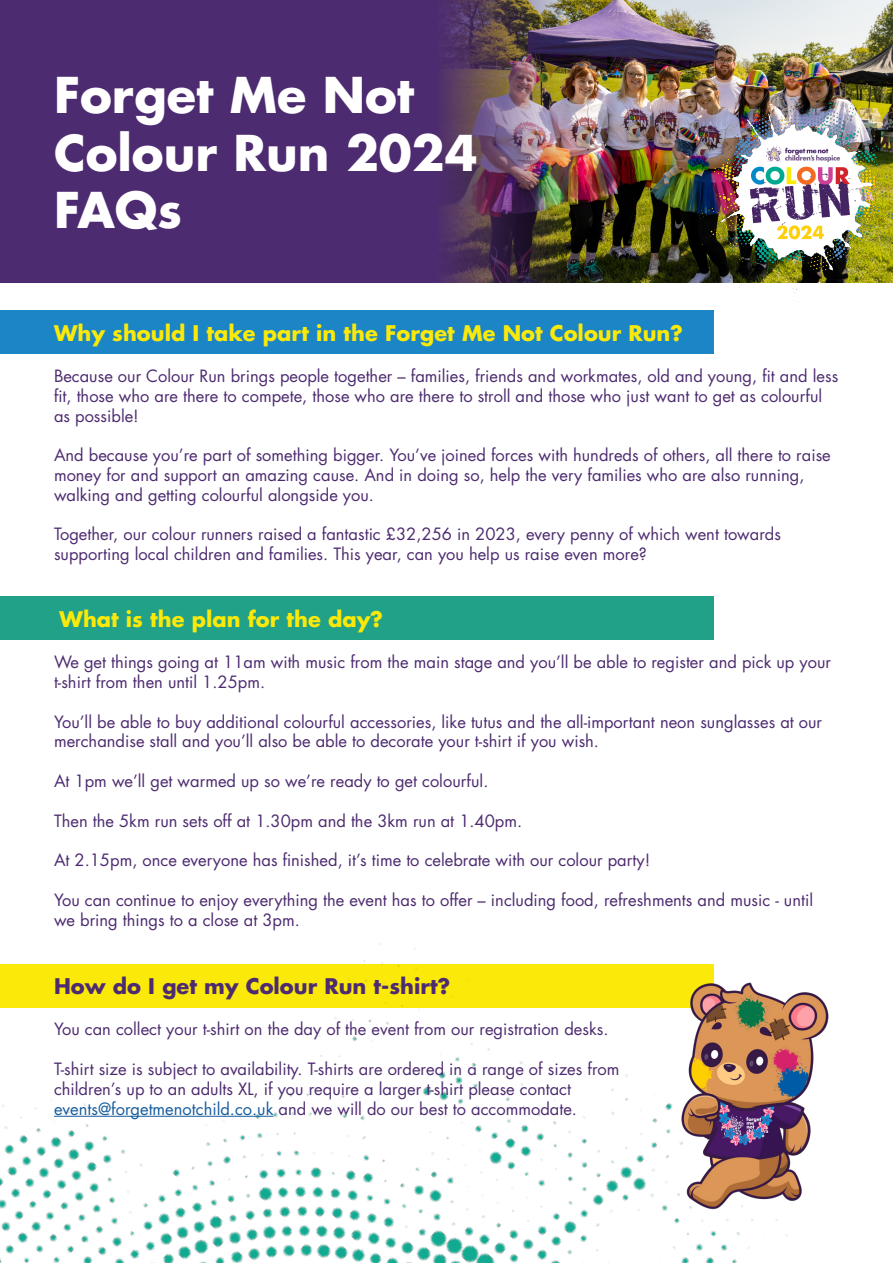
<style>
.page{position:relative;width:893px;height:1263px;background:#fff}
.page>*{position:absolute;margin:0;border:0;box-sizing:border-box;transform-origin:0 0}
.t1{font:700 48px "Futura Std";color:#fff}
.t2{font:700 21px "Futura Std";color:#fbe909}
.t3{font:700 21px "Futura Std";color:#4d2b70}
.t4{font:16.5px/19.8px "Futura Std";color:#4d2b70}
.s1{color:#175d9e}
</style>
<div class="page">
<img style="left:584px;top:0;width:309px;height:283px">
<img style="left:0;top:639px;width:737px;height:624px">
<div style="left:0;top:596px;width:714px;height:43px;background:#22a189"></div>
<div style="left:0;top:310px;width:714px;height:43px;background:#1b85c5"></div>
<div style="left:0;top:0;width:429px;height:283px;background:#4d2b70"></div>
<img style="left:429px;top:0;width:155px;height:283px">
<hr style="left:54px;top:1116px;width:219px;height:1px;background:#175d9e">
<img style="left:604px;top:950px;width:225px;height:300px">
<img style="left:685px;top:77px;width:208px;height:225px">
<p class="t1" style="left:54px;top:63px;width:362px">Forget Me Not</p>
<p class="t1" style="left:54px;top:121px;width:425px">Colour Run 2024</p>
<p class="t1" style="left:54px;top:178px;width:130px">FAQs</p>
<p class="t2" style="left:54px;top:319px;width:630px">Why should I take part in the Forget Me Not Colour Run?</p>
<p class="t4" style="left:54px;top:366px;width:786px">Because our Colour Run brings people together – families, friends and workmates, old and young, fit and less fit, those who are there to compete, those who are there to stroll and those who just want to get as colourful as possible!</p>
<p class="t4" style="left:54px;top:445px;width:778px">And because you’re part of something bigger. You’ve joined forces with hundreds of others, all there to raise money for and support an amazing cause. And in doing so, help the very families who are also running, walking and getting colourful alongside you.</p>
<p class="t4" style="left:54px;top:524px;width:728px">Together, our colour runners raised a fantastic £32,256 in 2023, every penny of which went towards supporting local children and families. This year, can you help us raise even more?</p>
<p class="t2" style="left:60px;top:605px;width:325px">What is the plan for the day?</p>
<p class="t4" style="left:54px;top:652px;width:778px">We get things going at 11am with music from the main stage and you’ll be able to register and pick up your t-shirt from then until 1.25pm.</p>
<p class="t4" style="left:54px;top:712px;width:770px">You’ll be able to buy additional colourful accessories, like tutus and the all-important neon sunglasses at our merchandise stall and you’ll also be able to decorate your t-shirt if you wish.</p>
<p class="t4" style="left:54px;top:771px;width:436px">At 1pm we’ll get warmed up so we’re ready to get colourful.</p>
<p class="t4" style="left:54px;top:811px;width:470px">Then the 5km run sets off at 1.30pm and the 3km run at 1.40pm.</p>
<p class="t4" style="left:54px;top:850px;width:598px">At 2.15pm, once everyone has finished, it’s time to celebrate with our colour party!</p>
<p class="t4" style="left:54px;top:890px;width:761px">You can continue to enjoy everything the event has to offer – including food, refreshments and music - until we bring things to a close at 3pm.</p>
<p class="t3" style="left:54px;top:972px;width:398px">How do I get my Colour Run t-shirt?</p>
<p class="t4" style="left:54px;top:1019px;width:556px">You can collect your t-shirt on the day of the event from our registration desks.</p>
<p class="t4" style="left:54px;top:1059px;width:567px">T-shirt size is subject to availability. T-shirts are ordered in a range of sizes from children’s up to an adults XL, if you require a larger t-shirt please contact</p>
<p class="t4" style="left:54px;top:1099px;width:524px"><span class="s1">events@forgetmenotchild.co.uk</span> and we will do our best to accommodate.</p>
</div>
